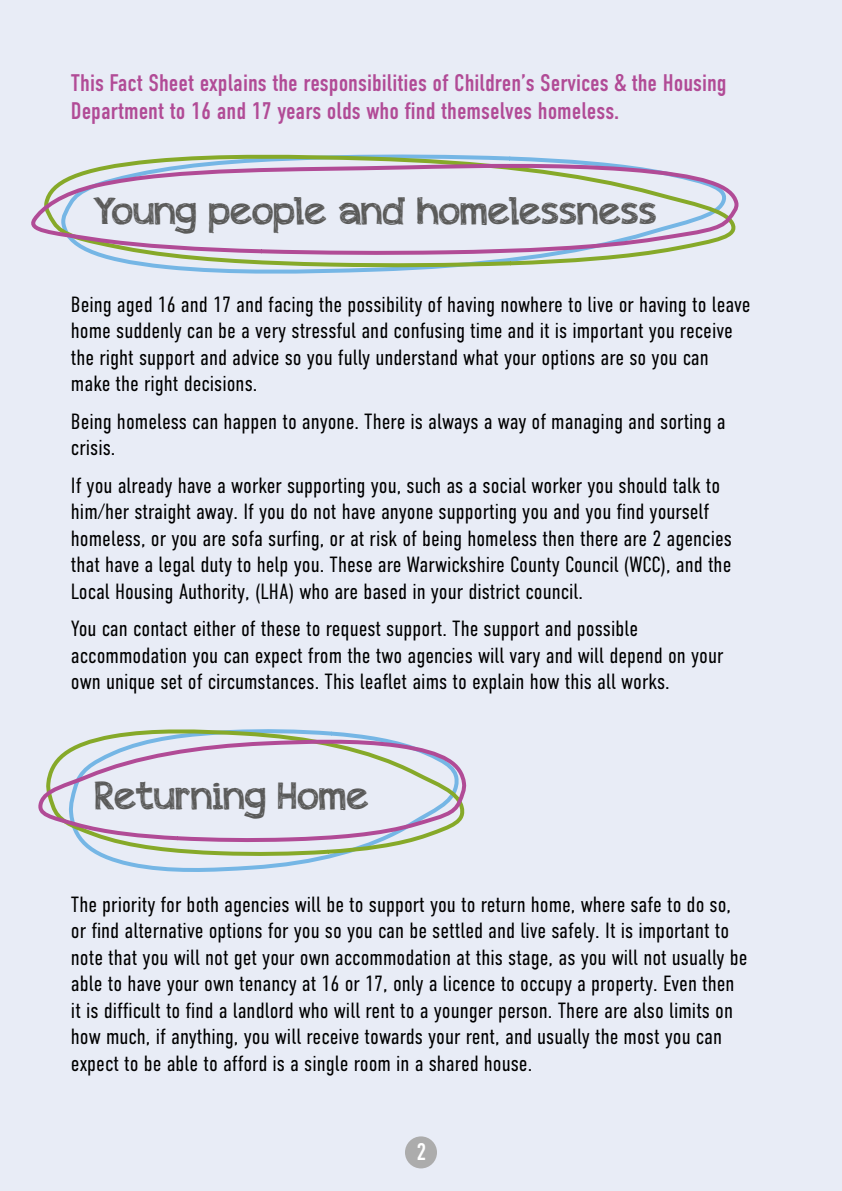
<style>
.page{position:relative;width:842px;height:1191px;background:#e8ecf6}
.page>*{position:absolute;margin:0;border:0;box-sizing:border-box;transform-origin:0 0}
.t1{font:38px "appleberry";color:#5a5a59}
.t2{font:24px/28.8px "DIN Condensed";color:#b14b96}
.t3{font:24px "DIN Condensed";color:#fff}
.t4{font:300 22px/26.4px "DIN Condensed";color:#000}
</style>
<div class="page">
<div style="left:405px;top:1136px;width:32px;height:32px;background:#acacac;border-radius:50%"></div>
<svg style="left:97px;top:855px;width:245px;height:17px"></svg>
<svg style="left:80px;top:729px;width:331px;height:126px"></svg>
<svg style="left:38px;top:739px;width:429px;height:103px"></svg>
<svg style="left:150px;top:154px;width:307px;height:120px"></svg>
<svg style="left:95px;top:155px;width:644px;height:112px"></svg>
<svg style="left:31px;top:163px;width:707px;height:92px"></svg>
<p class="t2" style="left:71px;top:68px;width:657px">This Fact Sheet explains the responsibilities of Children’s Services &amp; the Housing<br>Department to 16 and 17 years olds who find themselves homeless.</p>
<h1 class="t1" style="left:94px;top:184px;width:565px">Young people and homelessness</h1>
<p class="t4" style="left:71px;top:291px;width:681px">Being aged 16 and 17 and facing the possibility of having nowhere to live or having to leave home suddenly can be a very stressful and confusing time and it is important you receive the right support and advice so you fully understand what your options are so you can make the right decisions.</p>
<p class="t4" style="left:71px;top:408px;width:656px">Being homeless can happen to anyone. There is always a way of managing and sorting a crisis.</p>
<p class="t4" style="left:71px;top:472px;width:662px">If you already have a worker supporting you, such as a social worker you should talk to him/her straight away. If you do not have anyone supporting you and you find yourself homeless, or you are sofa surfing, or at risk of being homeless then there are 2 agencies that have a legal duty to help you. These are Warwickshire County Council (WCC), and the Local Housing Authority, (LHA) who are based in your district council.</p>
<p class="t4" style="left:71px;top:616px;width:654px">You can contact either of these to request support. The support and possible accommodation you can expect from the two agencies will vary and will depend on your own unique set of circumstances. This leaflet aims to explain how this all works.</p>
<h1 class="t1" style="left:95px;top:768px;width:275px">Returning Home</h1>
<p class="t4" style="left:71px;top:891px;width:678px">The priority for both agencies will be to support you to return home, where safe to do so, or find alternative options for you so you can be settled and live safely. It is important to note that you will not get your own accommodation at this stage, as you will not usually be able to have your own tenancy at 16 or 17, only a licence to occupy a property. Even then it is difficult to find a landlord who will rent to a younger person. There are also limits on how much, if anything, you will receive towards your rent, and usually the most you can expect to be able to afford is a single room in a shared house.</p>
<p class="t3" style="left:416px;top:1138px;width:12px">2</p>
</div>
